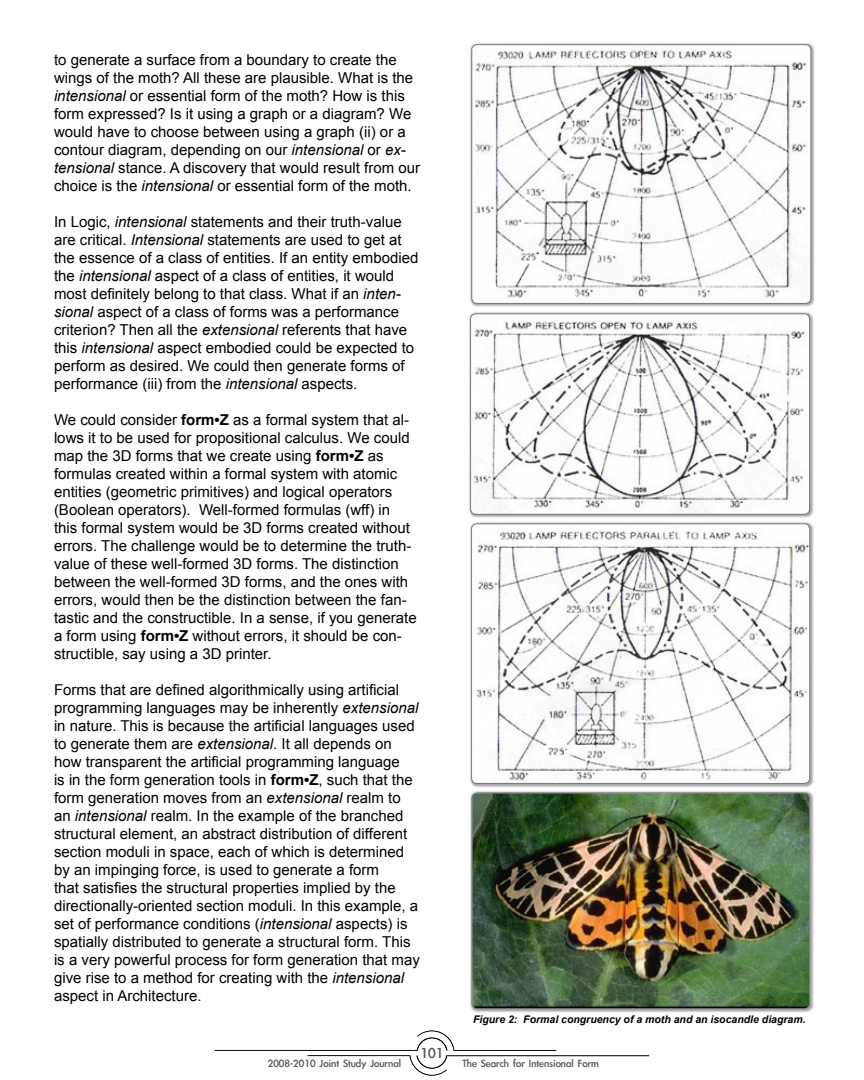
<style>
.page{position:relative;width:864px;height:1080px;background:#fff}
.page>*{position:absolute;margin:0;border:0;box-sizing:border-box;transform-origin:0 0}
.t1{font:16.5px "Li Gothic Med";color:#58595b}
.t2{font:15px/18px "Arial";color:#000}
.t3{font:12px "Li Gothic Med";color:#58595b}
.t4{font:italic 700 10.5px "Arial";color:#000}
.s1{font-style:italic}
.s2{font-weight:700}
</style>
<div class="page">
<img style="left:215px;top:1049px;width:232px;height:26px">
<img style="left:417px;top:1030px;width:30px;height:39px">
<img style="left:417px;top:1031px;width:232px;height:37px">
<div style="left:468px;top:521px;width:381px;height:302px;background:#000;opacity:.35"></div>
<img style="left:472px;top:554px;width:337px;height:229px">
<div style="left:469px;top:790px;width:380px;height:258px;background:#000;opacity:.35"></div>
<img style="left:472px;top:793px;width:337px;height:215px">
<div style="left:472px;top:793px;width:338px;height:216px;border:1px solid #58595b;border-radius:5px"></div>
<div style="left:467px;top:311px;width:382px;height:243px;background:#000;opacity:.35"></div>
<img style="left:471px;top:343px;width:338px;height:171px">
<div style="left:469px;top:41px;width:381px;height:302px;background:#000;opacity:.35"></div>
<img style="left:472px;top:45px;width:338px;height:258px">
<div style="left:471px;top:44px;width:340px;height:260px;border:1px solid #58595b;border-radius:5px"></div>
<p class="t2" style="left:54px;top:51px;width:368px">to generate a surface from a boundary to create the wings of the moth? All these are plausible. What is the <span class="s1">intensional</span> or essential form of the moth? How is this form expressed? Is it using a graph or a diagram? We would have to choose between using a graph (ii) or a contour diagram, depending on our <span class="s1">intensional</span> or <span class="s1">ex&shy;tensional</span> stance. A discovery that would result from our choice is the <span class="s1">intensional</span> or essential form of the moth.</p>
<p class="t2" style="left:54px;top:213px;width:366px">In Logic, <span class="s1">intensional</span> statements and their truth-value are critical. <span class="s1">Intensional</span> statements are used to get at the essence of a class of entities. If an entity embodied the <span class="s1">intensional</span> aspect of a class of entities, it would most definitely belong to that class. What if an <span class="s1">inten&shy;sional</span> aspect of a class of forms was a performance criterion? Then all the <span class="s1">extensional</span> referents that have this <span class="s1">intensional</span> aspect embodied could be expected to perform as desired. We could then generate forms of performance (iii) from the <span class="s1">intensional</span> aspects.</p>
<p class="t2" style="left:54px;top:411px;width:364px">We could consider <span class="s2">form•Z</span> as a formal system that al&shy;lows it to be used for propositional calculus. We could map the 3D forms that we create using <span class="s2">form•Z</span> as formulas created within a formal system with atomic entities (geometric primitives) and logical operators (Boolean operators). Well-formed formulas (wff) in this formal system would be 3D forms created without errors. The challenge would be to determine the truth&shy;value of these well-formed 3D forms. The distinction between the well-formed 3D forms, and the ones with errors, would then be the distinction between the fan&shy;tastic and the constructible. In a sense, if you generate a form using <span class="s2">form•Z</span> without errors, it should be con&shy;structible, say using a 3D printer.</p>
<p class="t2" style="left:54px;top:681px;width:367px">Forms that are defined algorithmically using artificial programming languages may be inherently <span class="s1">extensional </span>in nature. This is because the artificial languages used to generate them are <span class="s1">extensional</span>. It all depends on how transparent the artificial programming language<br>is in the form generation tools in <span class="s2">form•Z</span>, such that the form generation moves from an <span class="s1">extensional</span> realm to an <span class="s1">intensional</span> realm. In the example of the branched structural element, an abstract distribution of different section moduli in space, each of which is determined by an impinging force, is used to generate a form<br>that satisfies the structural properties implied by the directionally-oriented section moduli. In this example, a set of performance conditions (<span class="s1">intensional</span> aspects) is spatially distributed to generate a structural form. This is a very powerful process for form generation that may give rise to a method for creating with the <span class="s1">intensional </span>aspect in Architecture.</p>
<p class="t4" style="left:473px;top:1013px;width:334px">Figure 2: Formal congruency of a moth and an isocandle diagram.</p>
<p class="t1" style="left:420px;top:1045px;width:25px">101</p>
<p class="t3" style="left:268px;top:1057px;width:135px">2008-2010 Joint Study Journal</p>
<p class="t3" style="left:462px;top:1057px;width:138px">The Search for Intensional Form</p>
</div>
